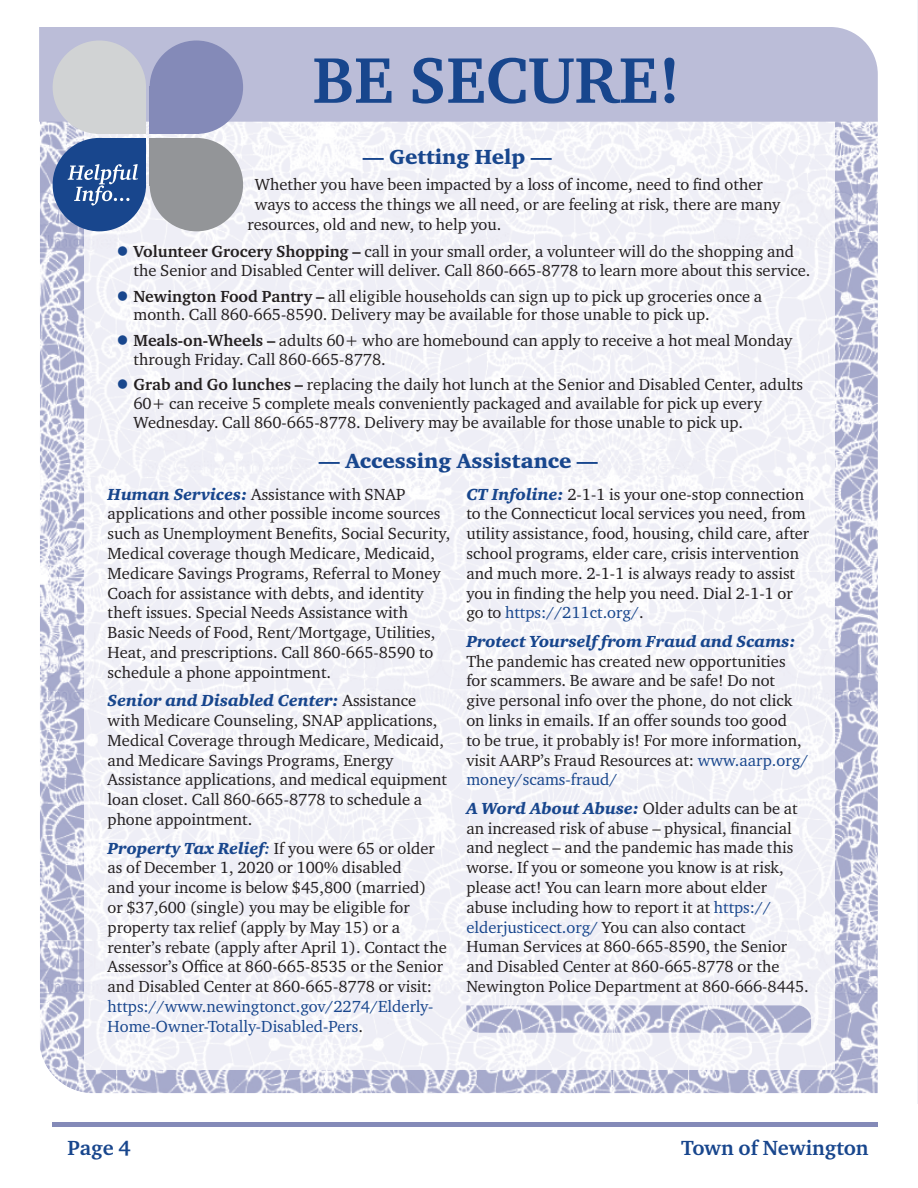
<style>
.page{position:relative;width:918px;height:1188px;background:#fff}
.page>*{position:absolute;margin:0;border:0;box-sizing:border-box;transform-origin:0 0}
.t1{font:700 66px "Charter ITC Std";color:#18468d}
.t2{font:900 21px "Charter ITC Std";color:#18468d}
.t3{font:700 21px "Charter ITC Std";color:#18468d}
.t4{font:16.5px/19.8px "Charter ITC Std";color:#231f20}
.t5{font:16.5px/19.8px "Charter ITC Std";color:#18468d}
.t6{font:italic 900 16.5px "Charter ITC Std";color:#18468d}
.s1{font-weight:700}
.s2{font-weight:900;font-style:italic;color:#18468d}
.s3{font-weight:700;font-style:italic;color:#18468d}
.s4{color:#231f20}
.s5{color:#18468d}
</style>
<div class="page">
<img style="left:40px;top:122px;width:838px;height:971px">
<img style="left:84px;top:122px;width:750px;height:947px">
<div style="left:40px;top:27px;width:838px;height:95px;background:#bbbdd8"></div>
<div style="left:53px;top:1122px;width:825px;height:5px;background:#848ab8"></div>
<div style="left:53px;top:41px;width:93px;height:93px;background:#d1d3d4;border-radius:50%"></div>
<div style="left:97px;top:86px;width:49px;height:48px;background:#d1d3d4"></div>
<div style="left:150px;top:41px;width:93px;height:93px;background:#848ab8;border-radius:50%"></div>
<div style="left:150px;top:86px;width:49px;height:48px;background:#848ab8"></div>
<div style="left:53px;top:138px;width:93px;height:93px;background:#18468d;border-radius:50%"></div>
<div style="left:97px;top:138px;width:49px;height:48px;background:#18468d"></div>
<div style="left:150px;top:138px;width:93px;height:93px;background:#939598;border-radius:50%"></div>
<div style="left:150px;top:138px;width:49px;height:48px;background:#939598"></div>
<svg style="left:68px;top:164px;width:70px;height:42px"></svg>
<img style="left:466px;top:1005px;width:345px;height:28px">
<hr style="left:917px;top:0;width:1px;height:1104px;background:#f1f1f7">
<svg style="left:118px;top:246px;width:9px;height:10px"></svg>
<svg style="left:118px;top:291px;width:9px;height:9px"></svg>
<svg style="left:118px;top:335px;width:9px;height:10px"></svg>
<svg style="left:118px;top:379px;width:9px;height:10px"></svg>
<h1 class="t1" style="left:312px;top:48px;width:370px">BE SECURE!</h1>
<p class="t2" style="left:363px;top:147px;width:191px"><span class="s1">—</span> Getting Help <span class="s1">—</span></p>
<p class="t4" style="left:255px;top:176px;width:509px">Whether you have been impacted by a loss of income, need to find other</p>
<p class="t4" style="left:255px;top:195px;width:527px">ways to access the things we all need, or are feeling at risk, there are many</p>
<p class="t4" style="left:247px;top:215px;width:256px">resources, old and new, to help you.</p>
<p class="t4" style="left:133px;top:243px;width:679px;line-height:18.8px"><span class="s1">Volunteer Grocery Shopping –</span> call in your small order, a volunteer will do the shopping and the Senior and Disabled Center will deliver. Call 860-665-8778 to learn more about this service.</p>
<p class="t4" style="left:133px;top:287px;width:630px;line-height:18.8px"><span class="s1">Newington Food Pantry –</span> all eligible households can sign up to pick up groceries once a month. Call 860-665-8590. Delivery may be available for those unable to pick up.</p>
<p class="t4" style="left:133px;top:332px;width:660px;line-height:18.8px"><span class="s1">Meals-on-Wheels –</span> adults 60+ who are homebound can apply to receive a hot meal Monday through Friday. Call 860-665-8778.</p>
<p class="t4" style="left:133px;top:376px;width:671px;line-height:18.8px"><span class="s1">Grab and Go lunches –</span> replacing the daily hot lunch at the Senior and Disabled Center, adults<br>60+ can receive 5 complete meals conveniently packaged and available for pick up every<br>Wednesday. Call 860-665-8778. Delivery may be available for those unable to pick up.</p>
<p class="t2" style="left:319px;top:450px;width:281px"><span class="s1">—</span> Accessing Assistance <span class="s1">—</span></p>
<p class="t4" style="left:108px;top:485px;width:344px"><span class="s2">Human Services:</span> Assistance with SNAP applications and other possible income sources such as Unemployment Benefits, Social Security, Medical coverage though Medicare, Medicaid, Medicare Savings Programs, Referral to Money Coach for assistance with debts, and identity theft issues. Special Needs Assistance with<br>Basic Needs of Food, Rent/Mortgage, Utilities, Heat, and prescriptions. Call 860-665-8590 to schedule a phone appointment.</p>
<p class="t4" style="left:108px;top:691px;width:341px"><span class="s2">Senior and Disabled Center:</span> Assistance with Medicare Counseling, SNAP applications, Medical Coverage through Medicare, Medicaid, and Medicare Savings Programs, Energy Assistance applications, and medical equipment loan closet. Call 860-665-8778 to schedule a phone appointment.</p>
<p class="t4" style="left:108px;top:839px;width:341px"><span class="s2">Property Tax Relief</span><span class="s3">:</span> If you were 65 or older as of December 1, 2020 or 100% disabled<br>and your income is below $45,800 (married)<br>or $37,600 (single) you may be eligible for property tax relief (apply by May 15) or a renter’s rebate (apply after April 1). Contact the Assessor’s Office at 860-665-8535 or the Senior and Disabled Center at 860-665-8778 or visit:</p>
<p class="t5" style="left:108px;top:997px;width:327px">https://www.newingtonct.gov/2274/Elderly-<br>Home-Owner-Totally-Disabled-Pers<span class="s4">.</span></p>
<p class="t4" style="left:466px;top:485px;width:344px"><span class="s2">CT Infoline:</span> 2-1-1 is your one-stop connection to the Connecticut local services you need, from utility assistance, food, housing, child care, after school programs, elder care, crisis intervention and much more. 2-1-1 is always ready to assist you in finding the help you need. Dial 2-1-1 or go to <span class="s5">https://211ct.org/</span>.</p>
<p class="t6" style="left:466px;top:633px;width:331px">Protect Yourself from Fraud and Scams:</p>
<p class="t4" style="left:466px;top:652px;width:343px">The pandemic has created new opportunities for scammers. Be aware and be safe! Do not give personal info over the phone, do not click on links in emails. If an offer sounds too good<br>to be true, it probably is! For more information, visit AARP’s Fraud Resources at: <span class="s5">www.aarp.org/ money/scams-fraud/</span></p>
<p class="t4" style="left:466px;top:799px;width:344px"><span class="s2">A Word About Abuse:</span> Older adults can be at an increased risk of abuse – physical, financial and neglect – and the pandemic has made this worse. If you or someone you know is at risk, please act! You can learn more about elder abuse including how to report it at <span class="s5">https:// elderjusticect.org/</span> You can also contact<br>Human Services at 860-665-8590, the Senior and Disabled Center at 860-665-8778 or the Newington Police Department at 860-666-8445.</p>
<p class="t3" style="left:68px;top:1138px;width:65px">Page 4</p>
<p class="t3" style="left:681px;top:1138px;width:189px">Town of Newington</p>
</div>
